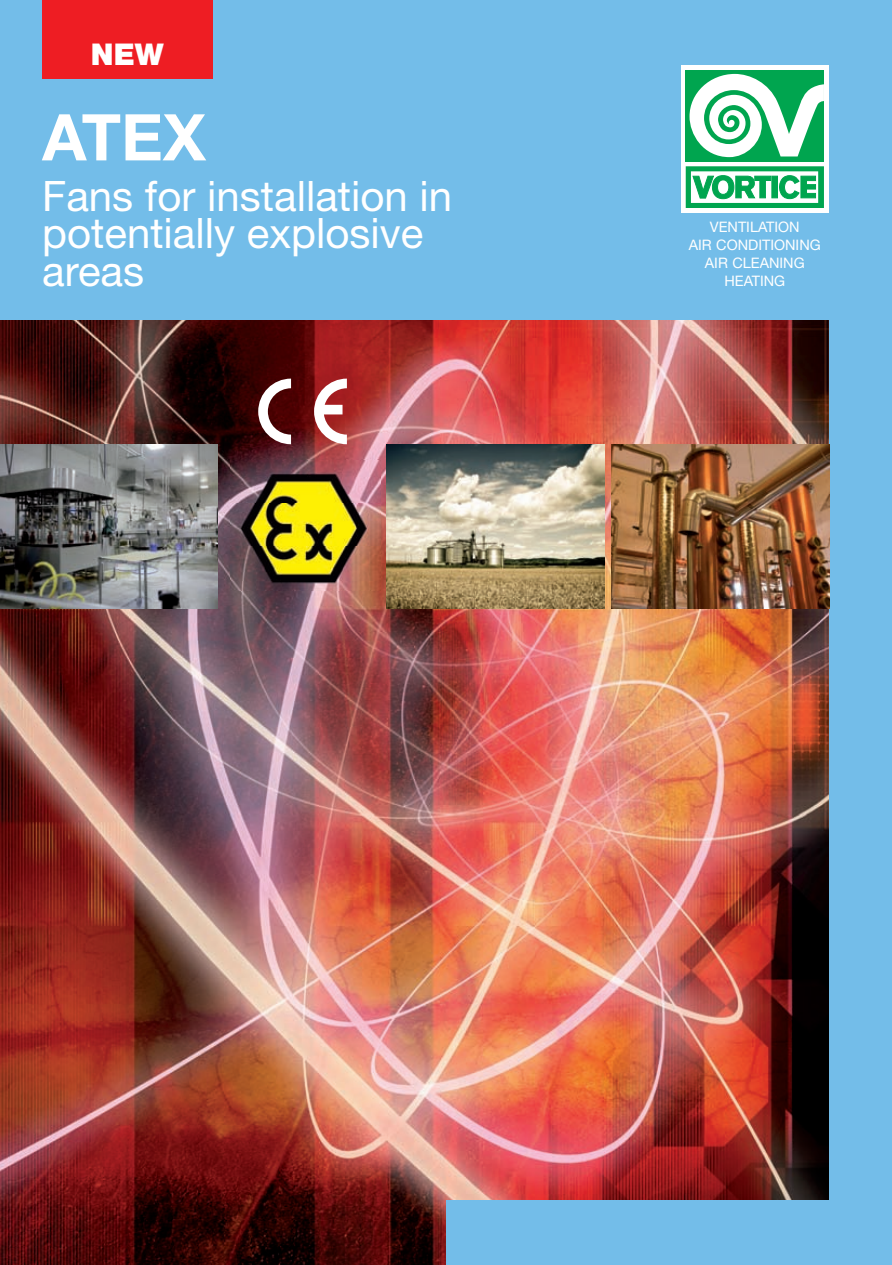
<style>
.page{position:relative;width:892px;height:1265px;background:#fff}
.page>*{position:absolute;margin:0;border:0;box-sizing:border-box;transform-origin:0 0}
.t1{font:700 64.5px "Helvetica Neue LT Std";color:#fff}
.t2{font:42px/37.5px "Helvetica Neue LT Std";color:#fff}
.t3{font:900 30px "Helvetica Neue LT Std";color:#fff}
.t4{font:14.4px/17.9px "Helvetica Neue LT Std";color:#fff;text-align:center}
</style>
<div class="page">
<img style="left:0;top:320px;width:829px;height:945px">
<div style="left:0;top:0;width:892px;height:320px;background:#73bde9"></div>
<div style="left:829px;top:0;width:63px;height:1265px;background:#73bde9"></div>
<div style="left:446px;top:1200px;width:446px;height:65px;background:#73bde9"></div>
<div style="left:681px;top:65px;width:147px;height:147px;background:#fff"></div>
<div style="left:685px;top:70px;width:139px;height:91px;background:#00a54f"></div>
<svg style="left:689px;top:74px;width:135px;height:83px"></svg>
<svg style="left:685px;top:166px;width:139px;height:42px"></svg>
<div style="left:42px;top:0;width:170px;height:79px;background:#ee1d23"></div>
<img style="left:386px;top:444px;width:218px;height:164px">
<img style="left:0;top:444px;width:218px;height:164px">
<img style="left:611px;top:444px;width:218px;height:164px">
<img style="left:230px;top:460px;width:151px;height:130px">
<svg style="left:258px;top:378px;width:33px;height:66px"></svg>
<svg style="left:314px;top:378px;width:33px;height:66px"></svg>
<p class="t3" style="left:91px;top:43px;width:74px">NEW</p>
<h1 class="t1" style="left:42px;top:114px;width:165px">ATEX</h1>
<p class="t2" style="left:42px;top:181px;width:411px">Fans for installation in potentially explosive areas</p>
<p class="t4" style="left:688px;top:219px;width:133px">VENTILATION<br>AIR CONDITIONING<br>AIR CLEANING<br>HEATING</p>
</div>
